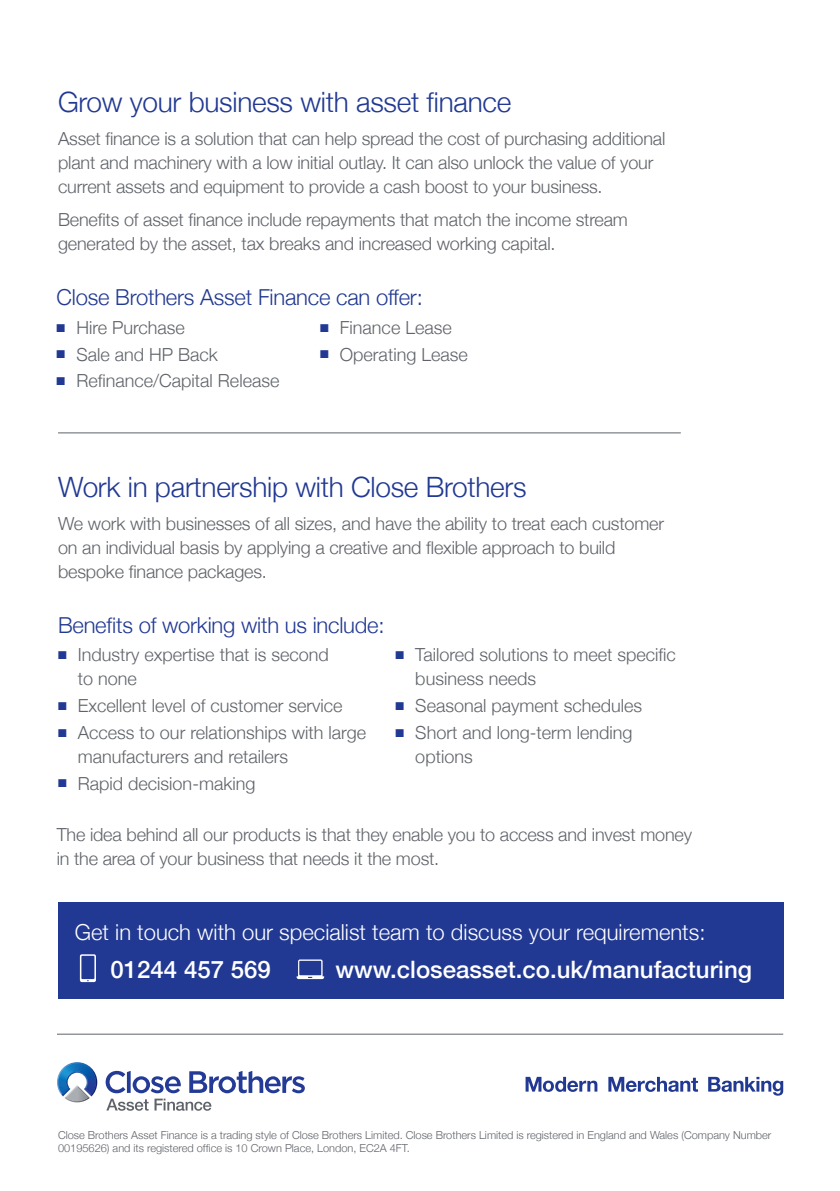
<style>
.page{position:relative;width:840px;height:1191px;background:#fff}
.page>*{position:absolute;margin:0;border:0;box-sizing:border-box;transform-origin:0 0}
.t1{font:300 28px "Helvetica Neue";letter-spacing:-.01em;color:#213992}
.t2{font:500 24px "Helvetica Neue";color:#fff}
.t3{font:300 22px "Helvetica Neue";letter-spacing:-.01em;color:#213992}
.t4{font:300 22px "Helvetica Neue";color:#fff}
.t5{font:300 18px/24px "Helvetica Neue";letter-spacing:-.01em;color:#5f6369}
.t6{font:300 11px/13.2px "Helvetica Neue";color:#5f6369}
.s1{color:#213992}
</style>
<div class="page">
<div style="left:58px;top:902px;width:724px;height:97px;background:#213992"></div>
<svg style="left:80px;top:954px;width:16px;height:28px"></svg>
<svg style="left:296px;top:959px;width:28px;height:20px"></svg>
<hr style="left:58px;top:432px;width:622px;height:1px;background:#5f6369">
<svg style="left:57px;top:1062px;width:40px;height:41px"></svg>
<svg style="left:106px;top:1070px;width:199px;height:40px"></svg>
<hr style="left:57px;top:1033px;width:725px;height:1px;background:#5f6369">
<svg style="left:525px;top:1076px;width:72px;height:16px"></svg>
<svg style="left:608px;top:1076px;width:89px;height:16px"></svg>
<svg style="left:708px;top:1076px;width:74px;height:19px"></svg>
<p class="t1" style="left:58px;top:85px;width:454px">Grow your business with asset finance</p>
<p class="t5" style="left:58px;top:126px;width:608px">Asset finance is a solution that can help spread the cost of purchasing additional plant and machinery with a low initial outlay. It can also unlock the value of your current assets and equipment to provide a cash boost to your business.</p>
<p class="t5" style="left:58px;top:207px;width:571px">Benefits of asset finance include repayments that match the income stream generated by the asset, tax breaks and increased working capital.</p>
<p class="t3" style="left:57px;top:283px;width:367px">Close Brothers Asset Finance can offer:</p>
<p class="t5" style="left:57px;top:315px;width:130px"><span class="s1">■</span> Hire Purchase</p>
<p class="t5" style="left:57px;top:342px;width:163px"><span class="s1">■</span> Sale and HP Back</p>
<p class="t5" style="left:57px;top:368px;width:224px"><span class="s1">■</span> Refinance/Capital Release</p>
<p class="t5" style="left:320px;top:315px;width:133px"><span class="s1">■</span> Finance Lease</p>
<p class="t5" style="left:320px;top:342px;width:149px"><span class="s1">■</span> Operating Lease</p>
<p class="t1" style="left:58px;top:470px;width:470px">Work in partnership with Close Brothers</p>
<p class="t5" style="left:58px;top:511px;width:607px">We work with businesses of all sizes, and have the ability to treat each customer on an individual basis by applying a creative and flexible approach to build bespoke finance packages.</p>
<p class="t3" style="left:58px;top:611px;width:328px">Benefits of working with us include:</p>
<p class="t5" style="left:78px;top:642px;width:252px;text-indent:-20px"><span class="s1">■</span> Industry expertise that is second to none</p>
<p class="t5" style="left:58px;top:693px;width:286px"><span class="s1">■</span> Excellent level of customer service</p>
<p class="t5" style="left:78px;top:720px;width:290px;text-indent:-20px"><span class="s1">■</span> Access to our relationships with large manufacturers and retailers</p>
<p class="t5" style="left:58px;top:770px;width:199px"><span class="s1">■</span> Rapid decision-making</p>
<p class="t5" style="left:415px;top:642px;width:262px;text-indent:-20px"><span class="s1">■</span> Tailored solutions to meet specific business needs</p>
<p class="t5" style="left:395px;top:693px;width:248px"><span class="s1">■</span> Seasonal payment schedules</p>
<p class="t5" style="left:415px;top:720px;width:219px;text-indent:-20px"><span class="s1">■</span> Short and long-term lending options</p>
<p class="t5" style="left:57px;top:821px;width:636px">The idea behind all our products is that they enable you to access and invest money in the area of your business that needs it the most.</p>
<p class="t4" style="left:75px;top:918px;width:631px">Get in touch with our specialist team to discuss your requirements:</p>
<p class="t2" style="left:110px;top:950px;width:162px">01244 457 569</p>
<p class="t2" style="left:335px;top:950px;width:418px">www.closeasset.co.uk/manufacturing</p>
<p class="t6" style="left:58px;top:1127px;width:714px">Close Brothers Asset Finance is a trading style of Close Brothers Limited. Close Brothers Limited is registered in England and Wales (Company Number<br>00195626) and its registered office is 10 Crown Place, London, EC2A 4FT.</p>
</div>
